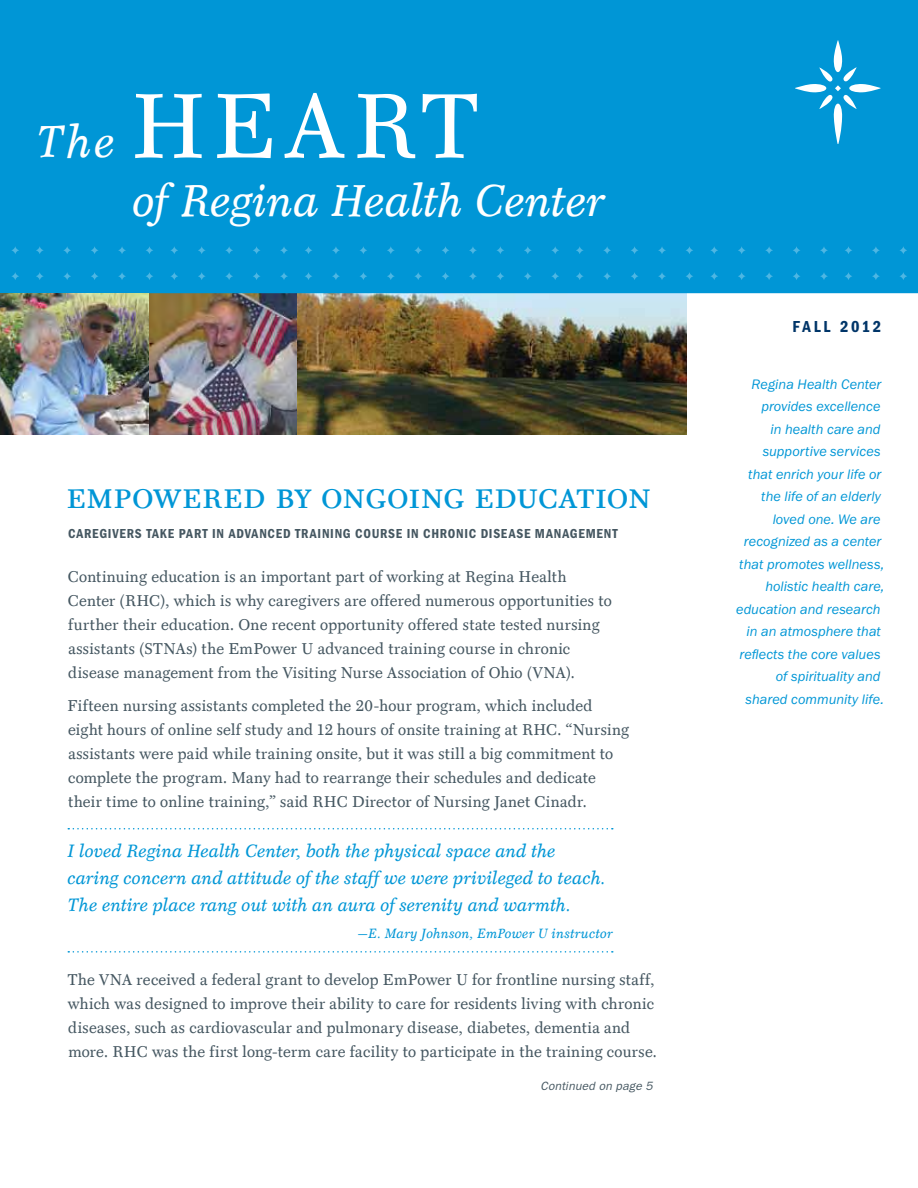
<style>
.page{position:relative;width:918px;height:1188px;background:#fff}
.page>*{position:absolute;margin:0;border:0;box-sizing:border-box;transform-origin:0 0}
.t1{font:92.25px "Mt.Augustine Roman";letter-spacing:.085em;color:#fff}
.t2{font:italic 45px "Mt.Augustine";letter-spacing:.01em;color:#fff}
.t3{font:36px "Mt.Augustine Small Caps";letter-spacing:.01em;color:#0096d6}
.t4{font:italic 18px/27px "Mt.Augustine";letter-spacing:.02em;color:#0096d6}
.t5{font:600 condensed 16.5px "Franklin Gothic";letter-spacing:.16em;color:#003568}
.t6{font:15.75px/24px "Mt.Augustine Roman";letter-spacing:.02em;color:#455761}
.t7{font:italic 14.25px/22.5px "Franklin Gothic Itc T";color:#0096d6;text-align:right}
.t8{font:600 condensed 13.5px "Franklin Gothic";letter-spacing:.055em;color:#455761}
.t9{font:italic 13.5px "Mt.Augustine";letter-spacing:.03em;color:#0096d6}
.t10{font:italic 12px "Franklin Gothic";letter-spacing:.02em;color:#455761}
.s1{font-family:"Mt.Augustine";font-style:italic;font-size:45px}
.s2{font-family:"Mt.Augustine Roman";font-style:normal}
</style>
<div class="page">
<img style="left:148px;top:293px;width:538px;height:142px">
<div style="left:0;top:0;width:918px;height:293px;background:#0096d6"></div>
<svg style="left:795px;top:40px;width:86px;height:104px;background:#1ea2da"></svg>
<svg style="left:11px;top:272px;width:8px;height:8px"></svg>
<svg style="left:11px;top:246px;width:8px;height:8px"></svg>
<svg style="left:36px;top:272px;width:8px;height:8px"></svg>
<svg style="left:36px;top:246px;width:8px;height:8px"></svg>
<svg style="left:63px;top:272px;width:8px;height:8px"></svg>
<svg style="left:63px;top:246px;width:8px;height:8px"></svg>
<svg style="left:91px;top:272px;width:8px;height:8px"></svg>
<svg style="left:91px;top:246px;width:8px;height:8px"></svg>
<svg style="left:118px;top:272px;width:8px;height:8px"></svg>
<svg style="left:118px;top:246px;width:8px;height:8px"></svg>
<svg style="left:146px;top:272px;width:7px;height:8px"></svg>
<svg style="left:146px;top:246px;width:7px;height:8px"></svg>
<svg style="left:170px;top:272px;width:8px;height:8px"></svg>
<svg style="left:170px;top:246px;width:8px;height:8px"></svg>
<svg style="left:198px;top:272px;width:8px;height:8px"></svg>
<svg style="left:198px;top:246px;width:8px;height:8px"></svg>
<svg style="left:225px;top:272px;width:8px;height:8px"></svg>
<svg style="left:225px;top:246px;width:8px;height:8px"></svg>
<svg style="left:253px;top:272px;width:7px;height:8px"></svg>
<svg style="left:253px;top:246px;width:7px;height:8px"></svg>
<svg style="left:280px;top:272px;width:8px;height:8px"></svg>
<svg style="left:280px;top:246px;width:8px;height:8px"></svg>
<svg style="left:305px;top:272px;width:7px;height:8px"></svg>
<svg style="left:305px;top:246px;width:7px;height:8px"></svg>
<svg style="left:332px;top:272px;width:8px;height:8px"></svg>
<svg style="left:332px;top:246px;width:8px;height:8px"></svg>
<svg style="left:360px;top:272px;width:7px;height:8px"></svg>
<svg style="left:360px;top:246px;width:7px;height:8px"></svg>
<svg style="left:387px;top:272px;width:8px;height:8px"></svg>
<svg style="left:387px;top:246px;width:8px;height:8px"></svg>
<svg style="left:414px;top:272px;width:8px;height:8px"></svg>
<svg style="left:414px;top:246px;width:8px;height:8px"></svg>
<svg style="left:442px;top:272px;width:7px;height:8px"></svg>
<svg style="left:442px;top:246px;width:7px;height:8px"></svg>
<svg style="left:469px;top:272px;width:8px;height:8px"></svg>
<svg style="left:469px;top:246px;width:8px;height:8px"></svg>
<svg style="left:497px;top:272px;width:7px;height:8px"></svg>
<svg style="left:497px;top:246px;width:7px;height:8px"></svg>
<svg style="left:524px;top:272px;width:8px;height:8px"></svg>
<svg style="left:524px;top:246px;width:8px;height:8px"></svg>
<svg style="left:551px;top:272px;width:8px;height:8px"></svg>
<svg style="left:551px;top:246px;width:8px;height:8px"></svg>
<svg style="left:576px;top:272px;width:8px;height:8px"></svg>
<svg style="left:576px;top:246px;width:8px;height:8px"></svg>
<svg style="left:603px;top:272px;width:8px;height:8px"></svg>
<svg style="left:603px;top:246px;width:8px;height:8px"></svg>
<svg style="left:631px;top:272px;width:7px;height:8px"></svg>
<svg style="left:631px;top:246px;width:7px;height:8px"></svg>
<svg style="left:658px;top:272px;width:8px;height:8px"></svg>
<svg style="left:658px;top:246px;width:8px;height:8px"></svg>
<svg style="left:686px;top:272px;width:7px;height:8px"></svg>
<svg style="left:686px;top:246px;width:7px;height:8px"></svg>
<svg style="left:710px;top:272px;width:8px;height:8px"></svg>
<svg style="left:710px;top:246px;width:8px;height:8px"></svg>
<svg style="left:738px;top:272px;width:8px;height:8px"></svg>
<svg style="left:738px;top:246px;width:8px;height:8px"></svg>
<svg style="left:765px;top:272px;width:8px;height:8px"></svg>
<svg style="left:765px;top:246px;width:8px;height:8px"></svg>
<svg style="left:793px;top:272px;width:7px;height:8px"></svg>
<svg style="left:793px;top:246px;width:7px;height:8px"></svg>
<svg style="left:820px;top:272px;width:8px;height:8px"></svg>
<svg style="left:820px;top:246px;width:8px;height:8px"></svg>
<svg style="left:845px;top:272px;width:7px;height:8px"></svg>
<svg style="left:845px;top:246px;width:7px;height:8px"></svg>
<svg style="left:872px;top:272px;width:8px;height:8px"></svg>
<svg style="left:872px;top:246px;width:8px;height:8px"></svg>
<svg style="left:899px;top:272px;width:8px;height:8px"></svg>
<svg style="left:899px;top:246px;width:8px;height:8px"></svg>
<svg style="left:68px;top:828px;width:545px;height:2px"></svg>
<svg style="left:68px;top:951px;width:545px;height:2px"></svg>
<img style="left:0;top:293px;width:148px;height:142px">
<h1 class="t1" style="left:36px;top:76px;width:443px"><span class="s1">The</span> HEART</h1>
<h2 class="t2" style="left:132px;top:182px;width:473px">of Regina Health Center</h2>
<h3 class="t3" style="left:66px;top:476px;width:586px">empowered by ongoing education</h3>
<p class="t8" style="left:68px;top:525px;width:551px">CAREGIVERS TAKE PART IN ADVANCED TRAINING COURSE IN CHRONIC DISEASE MANAGEMENT</p>
<p class="t6" style="left:68px;top:565px;width:545px">Continuing education is an important part of working at Regina Health Center (RHC), which is why caregivers are offered numerous opportunities to further their education. One recent opportunity offered state tested nursing assistants (STNAs) the EmPower U advanced training course in chronic disease management from the Visiting Nurse Association of Ohio (VNA).</p>
<p class="t6" style="left:68px;top:694px;width:563px">Fifteen nursing assistants completed the 20-hour program, which included eight hours of online self study and 12 hours of onsite training at RHC. “Nursing assistants were paid while training onsite, but it was still a big commitment to complete the program. Many had to rearrange their schedules and dedicate their time to online training,” said RHC Director of Nursing Janet Cinadr.</p>
<p class="t4" style="left:68px;top:839px;width:539px">I loved Regina Health Center, both the physical space and the caring concern and attitude of the staff we were privileged to teach.<br>The entire place rang out with an aura of serenity and warmth.</p>
<p class="t9" style="left:357px;top:928px;width:257px"><span class="s2">—</span>E. Mary Johnson, EmPower U instructor</p>
<p class="t6" style="left:68px;top:968px;width:591px">The VNA received a federal grant to develop EmPower U for frontline nursing staff, which was designed to improve their ability to care for residents living with chronic diseases, such as cardiovascular and pulmonary disease, diabetes, dementia and more. RHC was the first long-term care facility to participate in the training course.</p>
<p class="t10" style="left:540px;top:1079px;width:114px">Continued on page 5</p>
<p class="t5" style="left:792px;top:317px;width:90px">FALL 2012</p>
<p class="t7" style="left:736px;top:372px;width:150px">Regina Health Center provides excellence<br>in health care and supportive services<br>that enrich your life or the life of an elderly loved one. We are recognized as a center that promotes wellness, holistic health care, education and research in an atmosphere that reflects the core values of spirituality and shared community life.</p>
</div>
